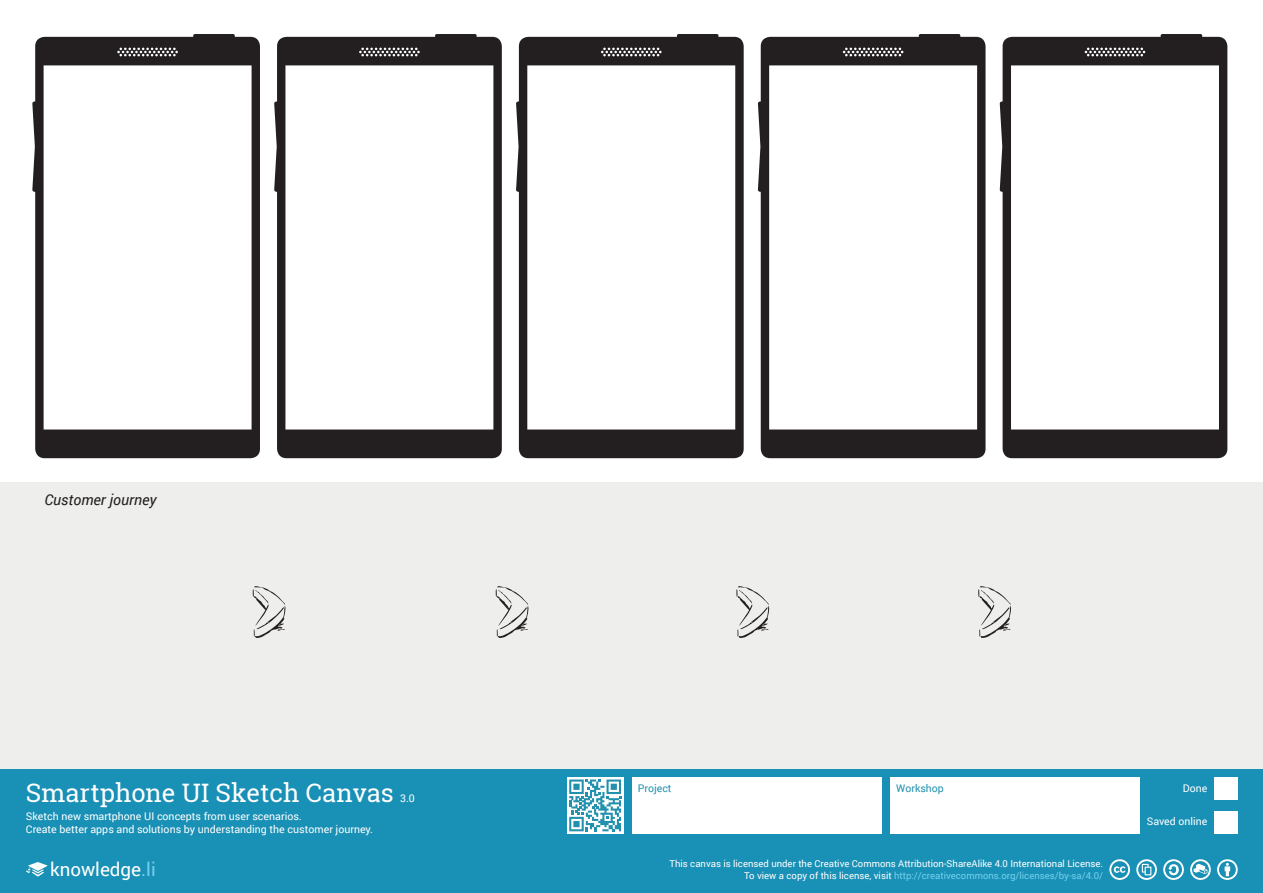
<style>
.page{position:relative;width:1263px;height:893px;background:#1990b5}
.page>*{position:absolute;margin:0;border:0;box-sizing:border-box;transform-origin:0 0}
.t1{font:25.5px "Roboto Slab";color:#fff}
.t2{font:18.75px "Roboto";color:#fff}
.t3{font:italic 14.85px "Roboto";color:#231f20}
.Header_-_p_white{font:10.65px "Roboto";color:#fff}
.t4{font:10.5px "Roboto";color:#2291ae}
.t5{font:10.5px "Roboto";color:#fff}
.t6{font:9.6px/11.4px "Roboto";color:#fff;text-align:right}
.s1{color:#74d0f0}
</style>
<div class="page">
<div style="left:632px;top:777px;width:250px;height:56px;background:#fff"></div>
<div style="left:890px;top:777px;width:250px;height:56px;background:#fff"></div>
<div style="left:1214px;top:811px;width:24px;height:22px;background:#fff"></div>
<div style="left:1214px;top:777px;width:24px;height:23px;background:#fff"></div>
<div style="left:0;top:0;width:1263px;height:769px;background:#fff"></div>
<svg style="left:26px;top:862px;width:22px;height:14px"></svg>
<svg style="left:1217px;top:859px;width:21px;height:21px"></svg>
<svg style="left:1109px;top:859px;width:21px;height:21px"></svg>
<svg style="left:1190px;top:859px;width:21px;height:21px"></svg>
<svg style="left:1163px;top:859px;width:21px;height:21px"></svg>
<svg style="left:1136px;top:859px;width:21px;height:21px"></svg>
<svg style="left:567px;top:777px;width:56px;height:56px"></svg>
<svg style="left:569px;top:779px;width:52px;height:52px"></svg>
<svg style="left:32px;top:34px;width:228px;height:424px"></svg>
<svg style="left:516px;top:34px;width:228px;height:424px"></svg>
<svg style="left:1000px;top:34px;width:227px;height:424px"></svg>
<svg style="left:274px;top:34px;width:228px;height:424px"></svg>
<svg style="left:758px;top:34px;width:227px;height:424px"></svg>
<div style="left:0;top:482px;width:1263px;height:287px;background:#eeefed"></div>
<svg style="left:495px;top:586px;width:34px;height:52px"></svg>
<svg style="left:253px;top:586px;width:33px;height:52px"></svg>
<svg style="left:736px;top:586px;width:34px;height:52px"></svg>
<svg style="left:978px;top:586px;width:33px;height:52px"></svg>
<p class="t3" style="left:44px;top:489px;width:114px">Customer journey</p>
<p class="t1" style="left:26px;top:775px;width:369px">Smartphone UI Sketch Canvas</p>
<p class="Header_-_p_white" style="left:400px;top:791px;width:16px">3.0</p>
<p class="Header_-_p_white" style="left:26px;top:809px;width:277px">Sketch new smartphone UI concepts from user scenarios.</p>
<p class="Header_-_p_white" style="left:26px;top:822px;width:348px">Create better apps and solutions by understanding the customer journey.</p>
<p class="t4" style="left:638px;top:781px;width:35px">Project</p>
<p class="t4" style="left:896px;top:781px;width:49px">Workshop</p>
<p class="t5" style="left:1183px;top:781px;width:26px">Done</p>
<p class="t5" style="left:1147px;top:814px;width:62px">Saved online</p>
<h2 class="t2" style="left:50px;top:856px;width:107px">knowledge<span class="s1">.li</span></h2>
<p class="t6" style="left:669px;top:858px;width:435px">This canvas is licensed under the Creative Commons Attribution-ShareAlike 4.0 International License.<br>To view a copy of this license, visit <span class="s1">http://creativecommons.org/licenses/by-sa/4.0/</span></p>
</div>
